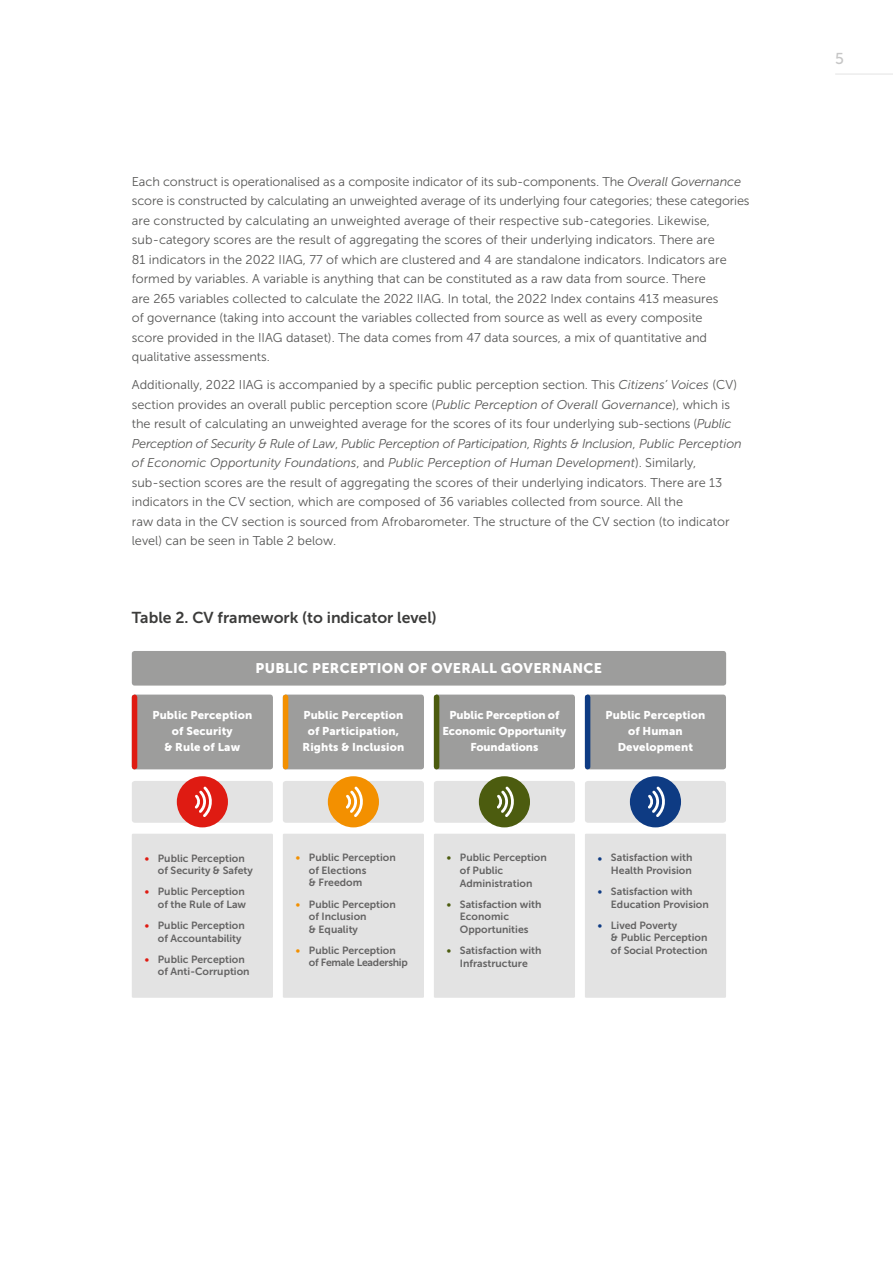
<style>
.page{position:relative;width:893px;height:1263px;background:#fff}
.page>*{position:absolute;margin:0;border:0;box-sizing:border-box;transform-origin:0 0}
.t1{font:15.75px "Museo Sans 700";color:#3c3c3b}
.t2{font:15.75px "Museo Sans 500";color:#c6c6c6}
.t3{font:13.95px "Museo Sans 900";letter-spacing:.025em;color:#fff}
.t4{font:12.75px/19.5px "Museo Sans 300";color:#575756}
.t5{font:11.25px/15.6px "Museo Sans 900";letter-spacing:.01em;color:#fff;text-align:center}
.t6{font:11.25px/15.6px "Museo Sans 900";letter-spacing:-.01em;color:#fff;text-align:center}
.t7{font:10.5px/12.5px "Museo Sans 700";color:#646363}
.t8{font:10.5px/12.5px "Museo Sans 700";letter-spacing:-.025em;color:#646363}
.t9{font:10.5px "Museo Sans 700";color:#df1b12}
.t10{font:10.5px "Museo Sans 700";color:#0e3b83}
.t11{font:10.5px "Museo Sans 700";color:#f39000}
.t12{font:10.5px "Museo Sans 700";color:#4c5c0f}
.s1{font-style:italic}
</style>
<div class="page">
<hr style="left:835px;top:74px;width:58px;height:1px;background:#e3e3e3">
<div style="left:132px;top:781px;width:141px;height:42px;background:#e3e3e3;border-radius:3px"></div>
<div style="left:283px;top:781px;width:141px;height:42px;background:#e3e3e3;border-radius:3px"></div>
<div style="left:585px;top:781px;width:141px;height:42px;background:#e3e3e3;border-radius:3px"></div>
<div style="left:434px;top:781px;width:141px;height:42px;background:#e3e3e3;border-radius:3px"></div>
<div style="left:434px;top:695px;width:141px;height:74px;background:#9d9d9c;border-radius:3px"></div>
<div style="left:283px;top:695px;width:141px;height:74px;background:#9d9d9c;border-radius:3px"></div>
<div style="left:132px;top:695px;width:141px;height:74px;background:#9d9d9c;border-radius:3px"></div>
<div style="left:132px;top:695px;width:5px;height:74px;background:#df1b12;border-radius:3px"></div>
<div style="left:283px;top:695px;width:5px;height:74px;background:#f39000;border-radius:3px"></div>
<div style="left:434px;top:695px;width:5px;height:74px;background:#4c5c0f;border-radius:3px"></div>
<div style="left:585px;top:695px;width:141px;height:74px;background:#9d9d9c;border-radius:3px"></div>
<div style="left:132px;top:651px;width:594px;height:34px;background:#9d9d9c;border-radius:3px"></div>
<div style="left:132px;top:834px;width:141px;height:164px;background:#e3e3e3"></div>
<div style="left:283px;top:834px;width:141px;height:164px;background:#e3e3e3"></div>
<div style="left:434px;top:834px;width:141px;height:164px;background:#e3e3e3"></div>
<div style="left:585px;top:834px;width:141px;height:164px;background:#e3e3e3"></div>
<div style="left:177px;top:776px;width:51px;height:51px;background:#df1b12;border-radius:50%"></div>
<svg style="left:195px;top:786px;width:17px;height:31px"></svg>
<div style="left:328px;top:776px;width:51px;height:51px;background:#f39000;border-radius:50%"></div>
<svg style="left:346px;top:786px;width:17px;height:31px"></svg>
<div style="left:479px;top:776px;width:51px;height:51px;background:#4c5c0f;border-radius:50%"></div>
<svg style="left:497px;top:786px;width:17px;height:31px"></svg>
<div style="left:630px;top:776px;width:51px;height:51px;background:#0e3b83;border-radius:50%"></div>
<svg style="left:648px;top:786px;width:17px;height:31px"></svg>
<div style="left:585px;top:695px;width:5px;height:74px;background:#0e3b83;border-radius:3px"></div>
<p class="t4" style="left:132px;top:172px;width:619px">Each construct is operationalised as a composite indicator of its sub-components. The <span class="s1">Overall Governance </span>score is constructed by calculating an unweighted average of its underlying four categories; these categories are constructed by calculating an unweighted average of their respective sub-categories. Likewise, sub-category scores are the result of aggregating the scores of their underlying indicators. There are<br>81 indicators in the 2022 IIAG, 77 of which are clustered and 4 are standalone indicators. Indicators are formed by variables. A variable is anything that can be constituted as a raw data from source. There<br>are 265 variables collected to calculate the 2022 IIAG. In total, the 2022 Index contains 413 measures<br>of governance (taking into account the variables collected from source as well as every composite<br>score provided in the IIAG dataset). The data comes from 47 data sources, a mix of quantitative and qualitative assessments.</p>
<p class="t4" style="left:132px;top:375px;width:611px">Additionally, 2022 IIAG is accompanied by a specific public perception section. This <span class="s1">Citizens’ Voices</span> (CV) section provides an overall public perception score (<span class="s1">Public Perception of Overall Governance</span>), which is the result of calculating an unweighted average for the scores of its four underlying sub-sections (<span class="s1">Public Perception of Security &amp; Rule of Law</span>, <span class="s1">Public Perception of Participation</span>, <span class="s1">Rights &amp; Inclusion</span>, <span class="s1">Public Perception of Economic Opportunity Foundations</span>, and <span class="s1">Public Perception of Human Development</span>). Similarly, sub-section scores are the result of aggregating the scores of their underlying indicators. There are 13 indicators in the CV section, which are composed of 36 variables collected from source. All the<br>raw data in the CV section is sourced from Afrobarometer. The structure of the CV section (to indicator level) can be seen in Table 2 below.</p>
<p class="t1" style="left:132px;top:609px;width:306px">Table 2. CV framework (to indicator level)</p>
<p class="t3" style="left:256px;top:660px;width:348px">PUBLIC PERCEPTION OF OVERALL GOVERNANCE</p>
<p class="t5" style="left:152px;top:707px;width:101px">Public Perception of Security<br>&amp; Rule of Law</p>
<p class="t5" style="left:302px;top:707px;width:103px">Public Perception of Participation,<br>Rights &amp; Inclusion</p>
<p class="t6" style="left:442px;top:708px;width:125px">Public Perception of<br>Economic Opportunity<br>Foundations</p>
<p class="t5" style="left:605px;top:708px;width:101px">Public Perception of Human<br>Development</p>
<p class="t9" style="left:145px;top:852px;width:6px">•</p>
<p class="t9" style="left:145px;top:886px;width:6px">•</p>
<p class="t9" style="left:145px;top:919px;width:6px">•</p>
<p class="t9" style="left:145px;top:953px;width:6px">•</p>
<p class="t7" style="left:158px;top:852px;width:96px">Public Perception of Security &amp; Safety</p>
<p class="t7" style="left:158px;top:885px;width:90px">Public Perception of the Rule of Law</p>
<p class="t7" style="left:158px;top:919px;width:88px">Public Perception of Accountability</p>
<p class="t7" style="left:158px;top:953px;width:93px">Public Perception of Anti-Corruption</p>
<p class="t11" style="left:296px;top:852px;width:6px">•</p>
<p class="t11" style="left:296px;top:898px;width:6px">•</p>
<p class="t11" style="left:296px;top:944px;width:6px">•</p>
<p class="t7" style="left:309px;top:851px;width:88px">Public Perception of Elections<br>&amp; Freedom</p>
<p class="t7" style="left:309px;top:898px;width:88px">Public Perception of Inclusion<br>&amp; Equality</p>
<p class="t8" style="left:309px;top:944px;width:100px">Public Perception of Female Leadership</p>
<p class="t12" style="left:447px;top:852px;width:6px">•</p>
<p class="t12" style="left:447px;top:898px;width:6px">•</p>
<p class="t12" style="left:447px;top:944px;width:6px">•</p>
<p class="t7" style="left:460px;top:851px;width:88px">Public Perception of Public<br>Administration</p>
<p class="t7" style="left:460px;top:898px;width:83px">Satisfaction with<br>Economic<br>Opportunities</p>
<p class="t7" style="left:460px;top:944px;width:83px">Satisfaction with<br>Infrastructure</p>
<p class="t10" style="left:598px;top:852px;width:6px">•</p>
<p class="t10" style="left:598px;top:886px;width:6px">•</p>
<p class="t10" style="left:598px;top:919px;width:6px">•</p>
<p class="t7" style="left:611px;top:851px;width:83px">Satisfaction with<br>Health Provision</p>
<p class="t7" style="left:611px;top:885px;width:99px">Satisfaction with<br>Education Provision</p>
<p class="t7" style="left:611px;top:919px;width:98px">Lived Poverty<br>&amp; Public Perception of Social Protection</p>
<p class="t2" style="left:835px;top:50px;width:10px">5</p>
</div>
